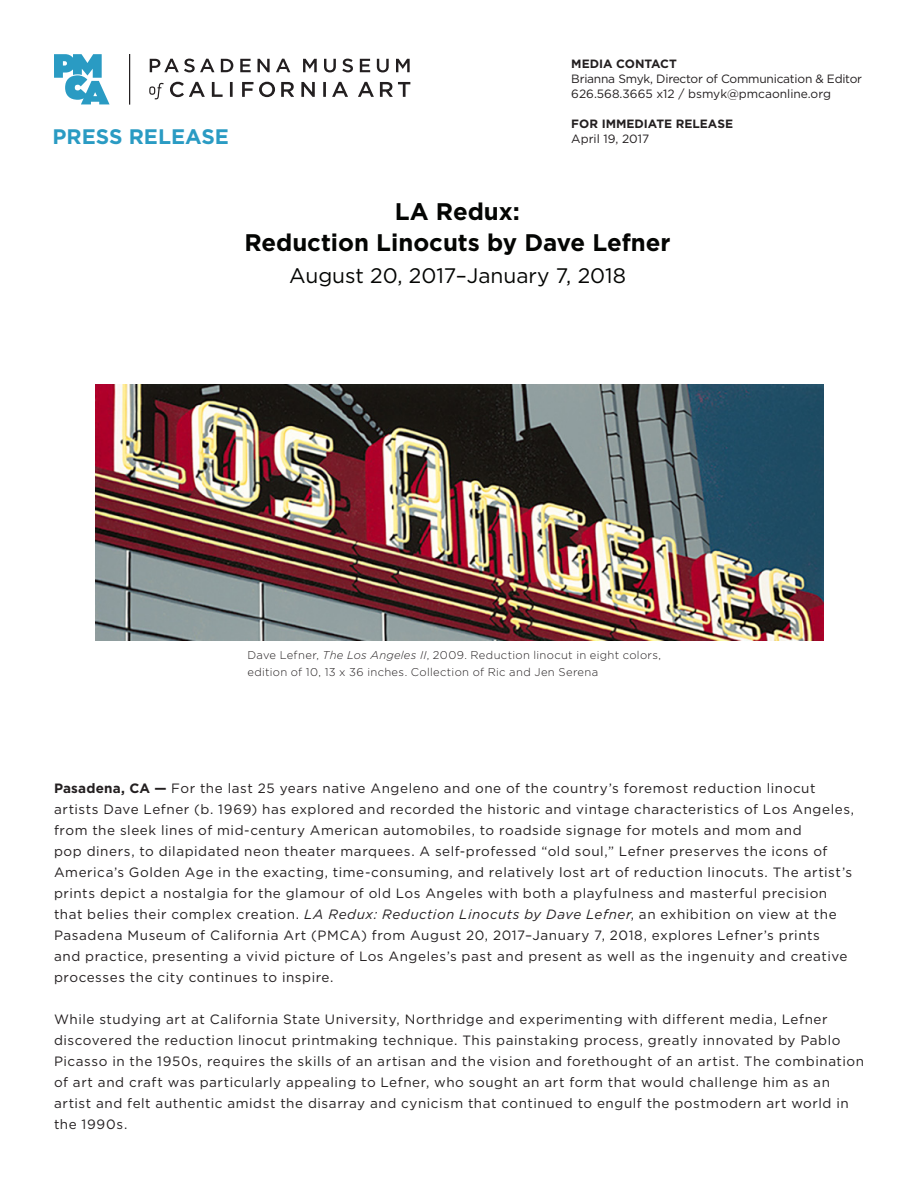
<style>
.page{position:relative;width:918px;height:1188px;background:#fff}
.page>*{position:absolute;margin:0;border:0;box-sizing:border-box;transform-origin:0 0}
.t1{font:700 24px "Gotham";color:#040503}
.t2{font:21px "Gotham";color:#040503}
.t3{font:700 21px "Gotham";color:#2a9bc3}
.t4{font:13.5px/21px "Gotham";letter-spacing:.04em;color:#231f20}
.t5{font:12px/15px "Gotham";letter-spacing:-.02em;color:#231f20}
.t6{font:700 12px "Gotham";color:#231f20}
.t7{font:12px "Gotham";color:#231f20}
.t8{font:300 11.25px/16.5px "Gotham";letter-spacing:.03em;color:#231f20}
.s1{font-style:italic}
.s2{font-weight:700}
</style>
<div class="page">
<svg style="left:129px;top:54px;width:281px;height:51px"></svg>
<svg style="left:54px;top:54px;width:56px;height:50px"></svg>
<img style="left:96px;top:384px;width:727px;height:256px">
<p class="t3" style="left:52px;top:123px;width:178px">PRESS RELEASE</p>
<p class="t6" style="left:571px;top:56px;width:107px">MEDIA CONTACT</p>
<p class="t5" style="left:571px;top:71px;width:292px">Brianna Smyk, Director of Communication &amp; Editor<br>626.568.3665 x12 / bsmyk@pmcaonline.org</p>
<p class="t6" style="left:571px;top:116px;width:163px">FOR IMMEDIATE RELEASE</p>
<p class="t7" style="left:571px;top:131px;width:79px">April 19, 2017</p>
<p class="t1" style="left:395px;top:195px;width:127px">LA Redux:</p>
<p class="t1" style="left:244px;top:227px;width:428px">Reduction Linocuts by Dave Lefner</p>
<p class="t2" style="left:289px;top:262px;width:338px">August 20, 2017–January 7, 2018</p>
<p class="t8" style="left:247px;top:647px;width:415px">Dave Lefner, <span class="s1">The Los Angeles II</span>, 2009. Reduction linocut in eight colors, edition of 10, 13 x 36 inches. Collection of Ric and Jen Serena</p>
<p class="t4" style="left:54px;top:777px;width:802px"><span class="s2">Pasadena, CA —</span> For the last 25 years native Angeleno and one of the country’s foremost reduction linocut artists Dave Lefner (b. 1969) has explored and recorded the historic and vintage characteristics of Los Angeles, from the sleek lines of mid-century American automobiles, to roadside signage for motels and mom and<br>pop diners, to dilapidated neon theater marquees. A self-professed “old soul,” Lefner preserves the icons of America’s Golden Age in the exacting, time-consuming, and relatively lost art of reduction linocuts. The artist’s prints depict a nostalgia for the glamour of old Los Angeles with both a playfulness and masterful precision that belies their complex creation. <span class="s1">LA Redux: Reduction Linocuts by Dave Lefner</span>, an exhibition on view at the Pasadena Museum of California Art (PMCA) from August 20, 2017–January 7, 2018, explores Lefner’s prints<br>and practice, presenting a vivid picture of Los Angeles’s past and present as well as the ingenuity and creative processes the city continues to inspire.</p>
<p class="t4" style="left:54px;top:1008px;width:812px">While studying art at California State University, Northridge and experimenting with different media, Lefner discovered the reduction linocut printmaking technique. This painstaking process, greatly innovated by Pablo Picasso in the 1950s, requires the skills of an artisan and the vision and forethought of an artist. The combination of art and craft was particularly appealing to Lefner, who sought an art form that would challenge him as an artist and felt authentic amidst the disarray and cynicism that continued to engulf the postmodern art world in the 1990s.</p>
</div>
